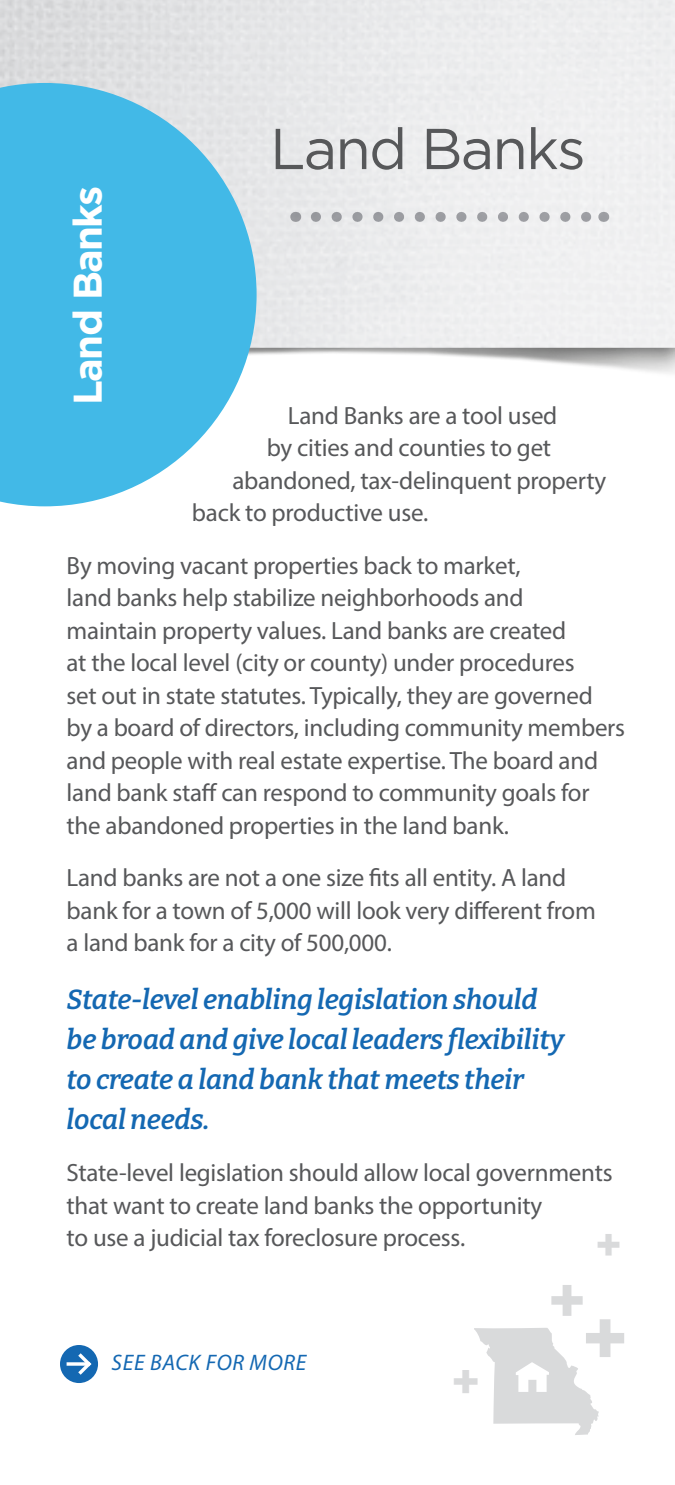
<style>
.page{position:relative;width:675px;height:1485px;background:#fff}
.page>*{position:absolute;margin:0;border:0;box-sizing:border-box;transform-origin:0 0}
.t1{font:700 75.75px "Gotham";color:#c9cacc}
.t2{font:700 62px "Gotham";color:#c9cacc}
.t3{font:57.5px "Gotham";letter-spacing:-.03em;color:#57585a}
.t4{font:700 47px "Gotham";color:#c9cacc}
.t5{font:700 43.25px "Gotham";color:#c9cacc}
.t6{font:700 40px "Gotham";letter-spacing:-.04em;color:#fff}
.t7{font:italic 600 27.5px/40px "Bitter";letter-spacing:-.01em;color:#1468b2}
.t8{font:25px/32.5px "Myriad Pro";letter-spacing:-.01em;color:#57585a}
.t9{font:italic 22.5px "Myriad Pro";letter-spacing:.03em;color:#1468b2}
</style>
<div class="page">
<svg style="left:0;top:83px;width:257px;height:423px;background:#61c3e8"></svg>
<svg style="left:316px;top:212px;width:277px;height:10px"></svg>
<div style="left:60px;top:1345px;width:38px;height:38px;background:#1468b2;border-radius:50%"></div>
<svg style="left:67px;top:1362px;width:8px;height:4px"></svg>
<svg style="left:75px;top:1350px;width:20px;height:28px"></svg>
<svg style="left:474px;top:1328px;width:125px;height:107px"></svg>
<h3 class="t6" style="left:61px;top:405px;width:221px;rotate:-90deg">Land Banks</h3>
<h3 class="t3" style="left:270px;top:112px;width:317px">Land Banks</h3>
<p class="t8" style="left:288px;top:399px;width:271px">Land Banks are a tool used</p>
<p class="t8" style="left:267px;top:431px;width:286px">by cities and counties to get</p>
<p class="t8" style="left:232px;top:464px;width:376px">abandoned, tax-delinquent property</p>
<p class="t8" style="left:192px;top:496px;width:238px">back to productive use.</p>
<p class="t8" style="left:67px;top:549px;width:560px">By moving vacant properties back to market,<br>land banks help stabilize neighborhoods and<br>maintain property values. Land banks are created<br>at the local level (city or county) under procedures<br>set out in state statutes. Typically, they are governed<br>by a board of directors, including community members and people with real estate expertise. The board and land bank staff can respond to community goals for the abandoned properties in the land bank.</p>
<p class="t8" style="left:67px;top:861px;width:531px">Land banks are not a one size fits all entity. A land bank for a town of 5,000 will look very different from a land bank for a city of 500,000.</p>
<p class="t7" style="left:67px;top:979px;width:499px">State-level enabling legislation should be broad and give local leaders flexibility to create a land bank that meets their local needs.</p>
<p class="t8" style="left:67px;top:1156px;width:548px">State-level legislation should allow local governments that want to create land banks the opportunity<br>to use a judicial tax foreclosure process.</p>
<h3 class="t5" style="left:594px;top:1216px;width:29px">+</h3>
<p class="t9" style="left:112px;top:1349px;width:196px">SEE BACK FOR MORE</p>
<h3 class="t4" style="left:450px;top:1350px;width:32px">+</h3>
<h2 class="t2" style="left:547px;top:1259px;width:41px">+</h2>
<h1 class="t1" style="left:581px;top:1288px;width:50px">+</h1>
</div>
